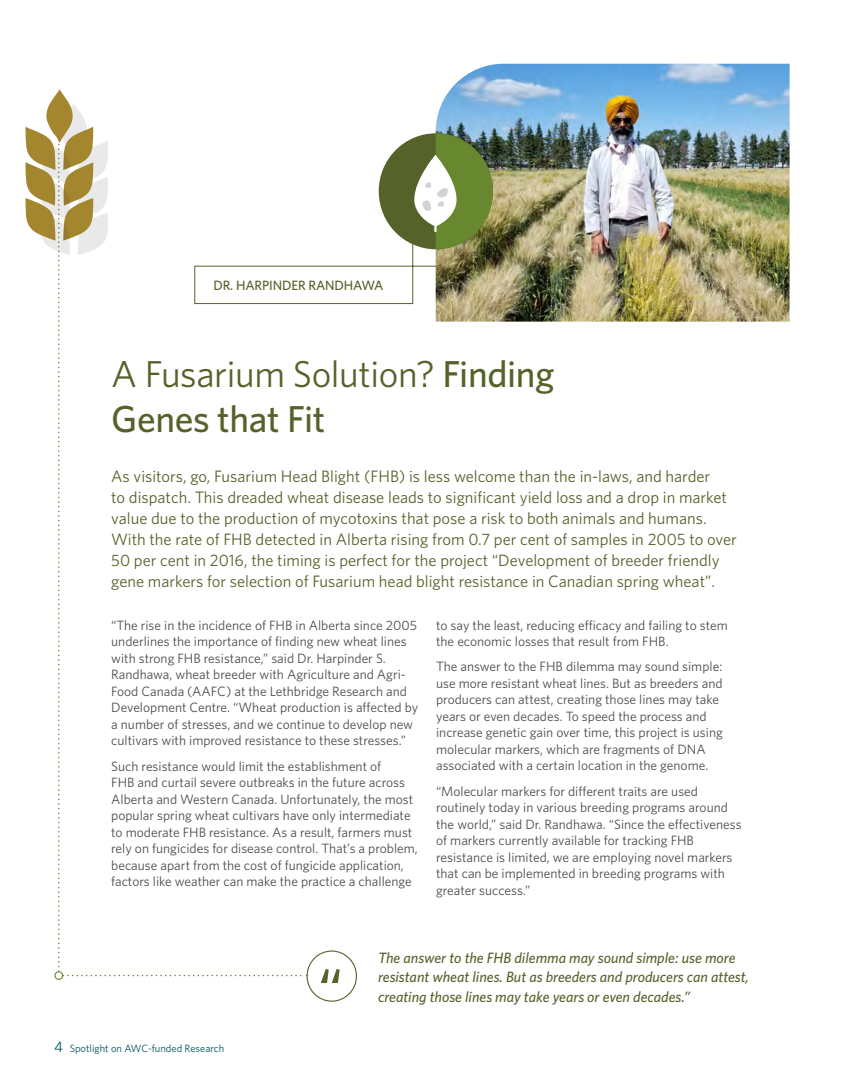
<style>
.page{position:relative;width:864px;height:1080px;background:#fff}
.page>*{position:absolute;margin:0;border:0;box-sizing:border-box;transform-origin:0 0}
.t1{font:500 60px "Whitney HTF";color:#55632b}
.t2{font:500 37.5px/45px "Whitney HTF";letter-spacing:-.01em;color:#55632b}
.t3{font:16.5px/21px "Whitney HTF";color:#55632b}
.t4{font:italic 500 15px/19.5px "Whitney HTF";color:#55632b}
.t5{font:13.5px/16.5px "Whitney HTF";color:#4d4d4f}
.t6{font:500 13.5px "Whitney HTF";letter-spacing:-.01em;color:#55632b}
.t7{font:10.5px "Whitney HTF";color:#00555a}
.s1{font-weight:400}
.s2{font-size:15px}
</style>
<div class="page">
<img style="left:451px;top:64px;width:339px;height:258px">
<div style="left:307px;top:951px;width:50px;height:51px;border:1px solid #55632b;border-radius:50%"></div>
<div style="left:54px;top:971px;width:9px;height:9px;border:1px solid #67882f;border-radius:50%"></div>
<svg style="left:25px;top:89px;width:468px;height:887px"></svg>
<p class="t6" style="left:213px;top:277px;width:172px">DR. HARPINDER RANDHAWA</p>
<h2 class="t2" style="left:111px;top:351px;width:445px"><span class="s1">A Fusarium Solution?</span> Finding<br>Genes that Fit</h2>
<p class="t3" style="left:111px;top:466px;width:627px">As visitors, go, Fusarium Head Blight (FHB) is less welcome than the in-laws, and harder<br>to dispatch. This dreaded wheat disease leads to significant yield loss and a drop in market value due to the production of mycotoxins that pose a risk to both animals and humans.<br>With the rate of FHB detected in Alberta rising from 0.7 per cent of samples in 2005 to over 50 per cent in 2016, the timing is perfect for the project “Development of breeder friendly gene markers for selection of Fusarium head blight resistance in Canadian spring wheat”.</p>
<p class="t5" style="left:111px;top:617px;width:308px">“The rise in the incidence of FHB in Alberta since 2005 underlines the importance of finding new wheat lines with strong FHB resistance,” said Dr. Harpinder S.<br>Randhawa, wheat breeder with Agriculture and Agri-Food Canada (AAFC) at the Lethbridge Research and Development Centre. “Wheat production is affected by a number of stresses, and we continue to develop new cultivars with improved resistance to these stresses.”</p>
<p class="t5" style="left:111px;top:757px;width:308px">Such resistance would limit the establishment of<br>FHB and curtail severe outbreaks in the future across Alberta and Western Canada. Unfortunately, the most popular spring wheat cultivars have only intermediate to moderate FHB resistance. As a result, farmers must rely on fungicides for disease control. That’s a problem, because apart from the cost of fungicide application, factors like weather can make the practice a challenge</p>
<p class="t5" style="left:436px;top:617px;width:293px">to say the least, reducing efficacy and failing to stem the economic losses that result from FHB.</p>
<p class="t5" style="left:436px;top:658px;width:288px">The answer to the FHB dilemma may sound simple: use more resistant wheat lines. But as breeders and producers can attest, creating those lines may take years or even decades. To speed the process and increase genetic gain over time, this project is using molecular markers, which are fragments of DNA associated with a certain location in the genome.</p>
<p class="t5" style="left:436px;top:782px;width:307px">“Molecular markers for different traits are used routinely today in various breeding programs around the world,” said Dr. Randhawa. “Since the effectiveness of markers currently available for tracking FHB resistance is limited, we are employing novel markers that can be implemented in breeding programs with greater success.”</p>
<p class="t7" style="left:54px;top:1043px;width:172px"><span class="s2">4</span> Spotlight on AWC-funded Research</p>
<h1 class="t1" style="left:318px;top:954px;width:26px">“</h1>
<p class="t4" style="left:378px;top:948px;width:373px">The answer to the FHB dilemma may sound simple: use more resistant wheat lines. But as breeders and producers can attest, creating those lines may take years or even decades.”</p>
</div>
